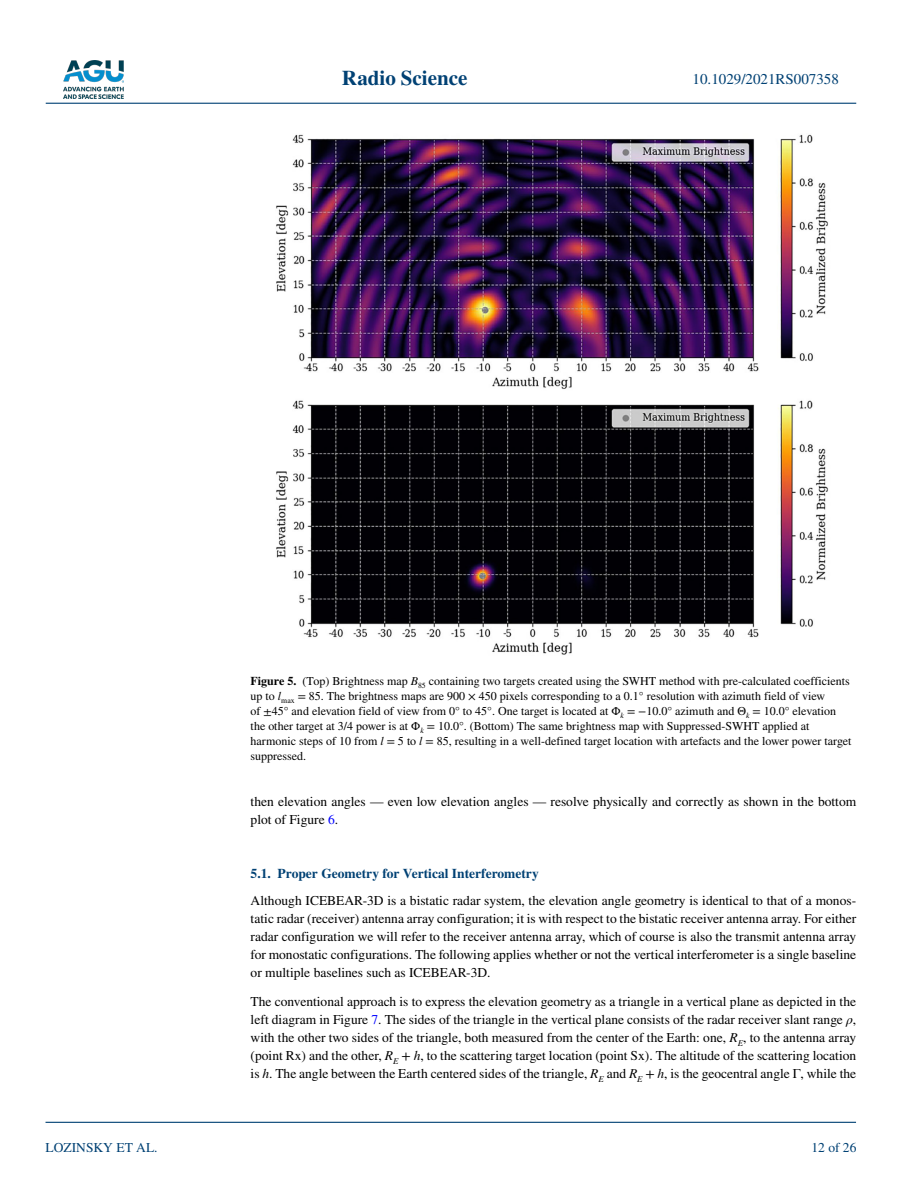
<style>
.page{position:relative;width:902px;height:1183px;background:#fff}
.page>*{position:absolute;margin:0;border:0;box-sizing:border-box;transform-origin:0 0}
.t1{font:700 21px "STIX";color:#004174}
.t2{font:15px "STIX";color:#004174}
.t3{font:13.5px/18px "STIX";color:#000;text-align:justify}
.t4{font:700 13.5px "STIX";color:#004174}
.t5{font:13.5px "STIX";color:#004174}
.t6{font:12px/15px "STIX";color:#000}
.s1{font-weight:700}
.s2{font-style:italic}
.s3{color:#00f}
</style>
<div class="page">
<img style="left:63px;top:60px;width:60px;height:39px">
<hr style="left:46px;top:103px;width:810px;height:1px;background:#004174">
<hr style="left:45px;top:1121px;width:810px;height:1px;background:#004174">
<img style="left:276px;top:134px;width:553px;height:521px">
<h1 class="t1" style="left:342px;top:66px;width:127px">Radio Science</h1>
<p class="t2" style="left:692px;top:69px;width:148px">10.1029/2021RS007358</p>
<p class="t5" style="left:45px;top:1138px;width:114px">LOZINSKY ET AL.</p>
<p class="t6" style="left:250px;top:674px;width:602px"><span class="s1">Figure 5.</span> (Top) Brightness map <span class="s2">B</span><sub>85</sub> containing two targets created using the SWHT method with pre-calculated coefficients up to <span class="s2">l</span><sub>max</sub> = 85. The brightness maps are 900 × 450 pixels corresponding to a 0.1° resolution with azimuth field of view<br>of ±45° and elevation field of view from 0° to 45°. One target is located at Φ<sub>k</sub> = −10.0° azimuth and Θ<sub>k</sub> = 10.0° elevation the other target at 3/4 power is at Φ<sub>k</sub> = 10.0°. (Bottom) The same brightness map with Suppressed-SWHT applied at harmonic steps of 10 from <span class="s2">l</span> = 5 to <span class="s2">l</span> = 85, resulting in a well-defined target location with artefacts and the lower power target suppressed.</p>
<p class="t3" style="left:250px;top:793px;width:607px">then elevation angles — even low elevation angles — resolve physically and correctly as shown in the bottom plot of Figure <span class="s3">6</span>.</p>
<p class="t4" style="left:250px;top:865px;width:290px">5.1. Proper Geometry for Vertical Interferometry</p>
<p class="t3" style="left:250px;top:892px;width:607px">Although ICEBEAR-3D is a bistatic radar system, the elevation angle geometry is identical to that of a monos&shy;tatic radar (receiver) antenna array configuration; it is with respect to the bistatic receiver antenna array. For either radar configuration we will refer to the receiver antenna array, which of course is also the transmit antenna array for monostatic configurations. The following applies whether or not the vertical interferometer is a single baseline or multiple baselines such as ICEBEAR-3D.</p>
<p class="t3" style="left:250px;top:992px;width:607px">The conventional approach is to express the elevation geometry as a triangle in a vertical plane as depicted in the left diagram in Figure <span class="s3">7</span>. The sides of the triangle in the vertical plane consists of the radar receiver slant range <span class="s2">ρ</span>, with the other two sides of the triangle, both measured from the center of the Earth: one, <span class="s2">R</span><sub>E</sub>, to the antenna array (point Rx) and the other, <span class="s2">R</span><sub>E</sub> + <span class="s2">h</span>, to the scattering target location (point Sx). The altitude of the scattering location is <span class="s2">h</span>. The angle between the Earth centered sides of the triangle, <span class="s2">R</span><sub>E</sub> and <span class="s2">R</span><sub>E</sub> + <span class="s2">h</span>, is the geocentral angle Γ, while the</p>
<p class="t5" style="left:811px;top:1138px;width:46px">12 of 26</p>
</div>
